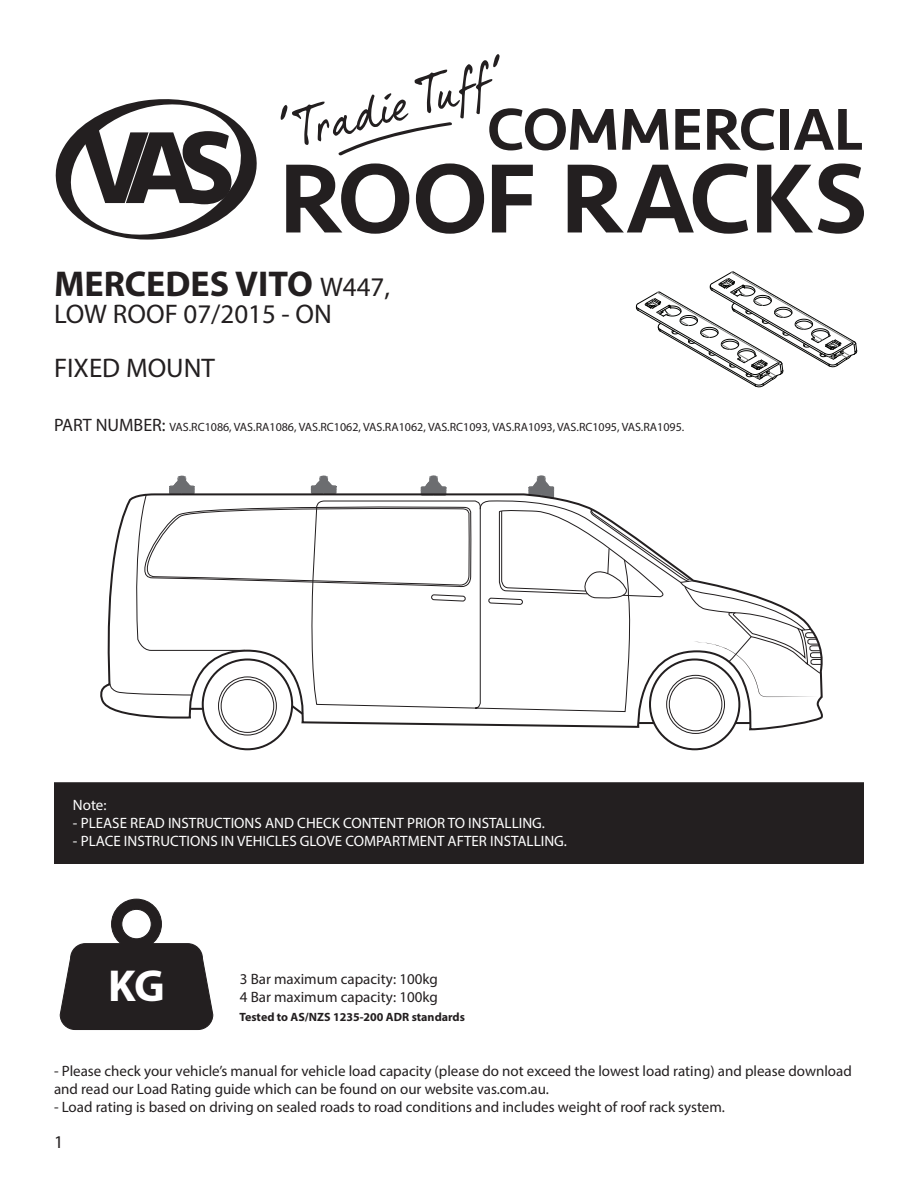
<style>
.page{position:relative;width:918px;height:1188px;background:#fff}
.page>*{position:absolute;margin:0;border:0;box-sizing:border-box;transform-origin:0 0}
.t1{font:700 45px "Myriad Pro";color:#fff}
.t2{font:700 36px "Myriad Pro";color:#231f20}
.t3{font:27px "Myriad Pro";color:#231f20}
.t4{font:18px "Myriad Pro";color:#231f20}
.t5{font:15px/18px "Myriad Pro";color:#231f20}
.t6{font:15px "Myriad Pro";color:#fff}
.t7{font:12px "Myriad Pro";color:#231f20}
.t8{font:700 12px "Myriad Pro";color:#231f20}
.s1{font-weight:400;font-size:27px}
.s2{font-size:18px}
</style>
<div class="page">
<svg style="left:636px;top:272px;width:221px;height:115px"></svg>
<div style="left:652px;top:381px;width:85px;height:38px;background:#fff"></div>
<svg style="left:55px;top:99px;width:202px;height:141px"></svg>
<svg style="left:286px;top:163px;width:123px;height:71px"></svg>
<svg style="left:416px;top:163px;width:68px;height:71px"></svg>
<svg style="left:492px;top:165px;width:41px;height:67px"></svg>
<svg style="left:568px;top:163px;width:180px;height:71px"></svg>
<svg style="left:757px;top:163px;width:107px;height:71px"></svg>
<svg style="left:622px;top:109px;width:46px;height:41px"></svg>
<svg style="left:675px;top:109px;width:25px;height:41px"></svg>
<svg style="left:707px;top:108px;width:67px;height:42px"></svg>
<div style="left:780px;top:109px;width:9px;height:41px;background:#231f20"></div>
<svg style="left:794px;top:109px;width:68px;height:41px"></svg>
<svg style="left:281px;top:54px;width:335px;height:102px"></svg>
<svg style="left:100px;top:625px;width:723px;height:104px"></svg>
<svg style="left:309px;top:493px;width:323px;height:219px"></svg>
<div style="left:666px;top:675px;width:59px;height:59px;border:1px solid #231f20;border-radius:50%"></div>
<div style="left:669px;top:678px;width:53px;height:53px;border:1px solid #231f20;border-radius:50%"></div>
<div style="left:218px;top:676px;width:59px;height:60px;border:1px solid #231f20;border-radius:50%"></div>
<div style="left:221px;top:679px;width:53px;height:54px;border:1px solid #231f20;border-radius:50%"></div>
<svg style="left:479px;top:475px;width:343px;height:222px"></svg>
<svg style="left:108px;top:475px;width:364px;height:221px"></svg>
<div style="left:55px;top:783px;width:808px;height:80px;background:#231f20"></div>
<div style="left:54px;top:782px;width:810px;height:82px;border:2px solid #231f20"></div>
<svg style="left:59px;top:943px;width:155px;height:87px;background:#373334"></svg>
<div style="left:112px;top:899px;width:49px;height:50px;background:#231f20;border-radius:50%"></div>
<div style="left:111px;top:899px;width:51px;height:51px;border:1px solid #231f20;border-radius:50%"></div>
<div style="left:122px;top:909px;width:29px;height:30px;background:#fff;border-radius:50%"></div>
<div style="left:121px;top:909px;width:31px;height:30px;border:1px solid #231f20;border-radius:50%"></div>
<p class="t2" style="left:54px;top:261px;width:338px">MERCEDES VITO <span class="s1">W447,</span></p>
<p class="t3" style="left:54px;top:298px;width:280px">LOW ROOF 07/2015 - ON</p>
<p class="t3" style="left:54px;top:352px;width:162px">FIXED MOUNT</p>
<p class="t7" style="left:54px;top:420px;width:632px"><span class="s2">PART NUMBER:</span> VAS.RC1086, VAS.RA1086, VAS.RC1062, VAS.RA1062, VAS.RC1093, VAS.RA1093, VAS.RC1095, VAS.RA1095.</p>
<p class="t6" style="left:73px;top:796px;width:35px">Note:</p>
<p class="t6" style="left:73px;top:814px;width:474px">- PLEASE READ INSTRUCTIONS AND CHECK CONTENT PRIOR TO INSTALLING.</p>
<p class="t6" style="left:73px;top:832px;width:496px">- PLACE INSTRUCTIONS IN VEHICLES GLOVE COMPARTMENT AFTER INSTALLING.</p>
<p class="t1" style="left:108px;top:957px;width:58px">KG</p>
<p class="t5" style="left:240px;top:970px;width:200px">3 Bar maximum capacity: 100kg</p>
<p class="t5" style="left:240px;top:988px;width:200px">4 Bar maximum capacity: 100kg</p>
<p class="t8" style="left:240px;top:1009px;width:227px">Tested to AS/NZS 1235-200 ADR standards</p>
<p class="t5" style="left:54px;top:1062px;width:799px">- Please check your vehicle’s manual for vehicle load capacity (please do not exceed the lowest load rating) and please download and read our Load Rating guide which can be found on our website vas.com.au.</p>
<p class="t5" style="left:54px;top:1098px;width:673px">- Load rating is based on driving on sealed roads to road conditions and includes weight of roof rack system.</p>
<p class="t4" style="left:54px;top:1130px;width:11px">1</p>
</div>
